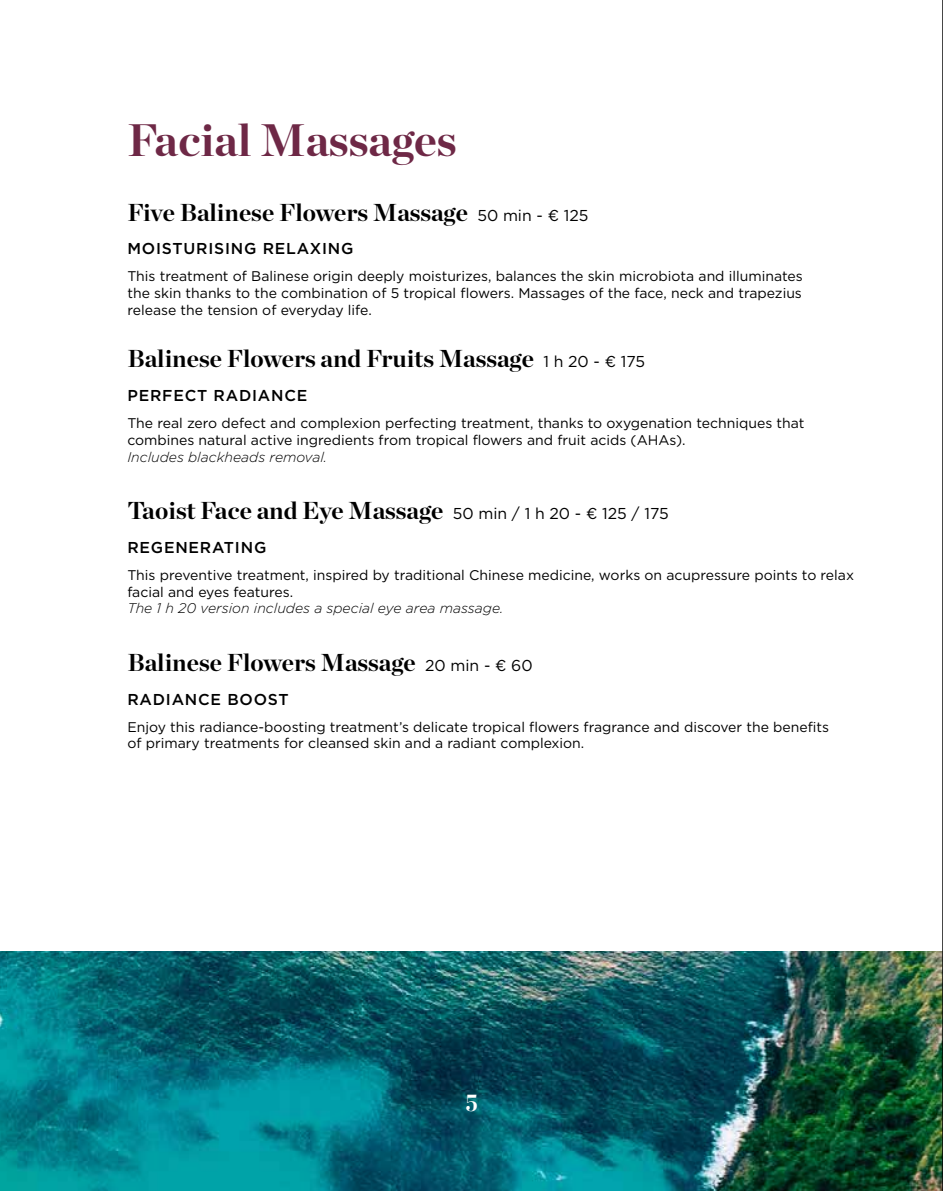
<style>
.page{position:relative;width:943px;height:1191px;background:#fff}
.page>*{position:absolute;margin:0;border:0;box-sizing:border-box;transform-origin:0 0}
.t1{font:700 45.5px "Chronicle Display";color:#6e2846}
.t2{font:700 24.5px "Chronicle Display";color:#000}
.t3{font:700 24.5px "Chronicle Display";color:#fff;scale:.9 1}
.t4{font:500 15.75px "Gotham HTF";letter-spacing:.05em;color:#000}
.t5{font:14px/16.8px "Gotham HTF";color:#000}
.t6{font:italic 300 14px "Gotham HTF";color:#000}
.s1{font-family:"Gotham";font-weight:400;font-size:15.75px}
</style>
<div class="page">
<img style="left:0;top:951px;width:942px;height:240px">
<hr style="left:942px;top:0;width:1px;height:1191px;background:#000">
<h1 class="t1" style="left:127px;top:103px;width:331px">Facial Massages</h1>
<h2 class="t2" style="left:127px;top:192px;width:462px">Five Balinese Flowers Massage <span class="s1">50 min - € 125</span></h2>
<p class="t4" style="left:127px;top:240px;width:227px">MOISTURISING RELAXING</p>
<p class="t5" style="left:127px;top:267px;width:677px;text-align:justify">This treatment of Balinese origin deeply moisturizes, balances the skin microbiota and illuminates the skin thanks to the combination of 5 tropical flowers. Massages of the face, neck and trapezius release the tension of everyday life.</p>
<h2 class="t2" style="left:127px;top:339px;width:519px">Balinese Flowers and Fruits Massage <span class="s1">1 h 20 - € 175</span></h2>
<p class="t4" style="left:127px;top:387px;width:181px">PERFECT RADIANCE</p>
<p class="t5" style="left:127px;top:414px;width:678px">The real zero defect and complexion perfecting treatment, thanks to oxygenation techniques that combines natural active ingredients from tropical flowers and fruit acids (AHAs).</p>
<p class="t6" style="left:127px;top:449px;width:201px">Includes blackheads removal.</p>
<h2 class="t2" style="left:127px;top:491px;width:542px">Taoist Face and Eye Massage <span class="s1">50 min / 1 h 20 - € 125 / 175</span></h2>
<p class="t4" style="left:127px;top:538px;width:140px">REGENERATING</p>
<p class="t5" style="left:127px;top:566px;width:728px">This preventive treatment, inspired by traditional Chinese medicine, works on acupressure points to relax facial and eyes features.</p>
<p class="t6" style="left:127px;top:601px;width:377px">The 1 h 20 version includes a special eye area massage.</p>
<h2 class="t2" style="left:127px;top:642px;width:407px">Balinese Flowers Massage <span class="s1">20 min - € 60</span></h2>
<p class="t4" style="left:127px;top:690px;width:163px">RADIANCE BOOST</p>
<p class="t5" style="left:127px;top:718px;width:703px">Enjoy this radiance-boosting treatment’s delicate tropical flowers fragrance and discover the benefits of primary treatments for cleansed skin and a radiant complexion.</p>
<h2 class="t3" style="left:465px;top:1083px;width:15px">5</h2>
</div>
